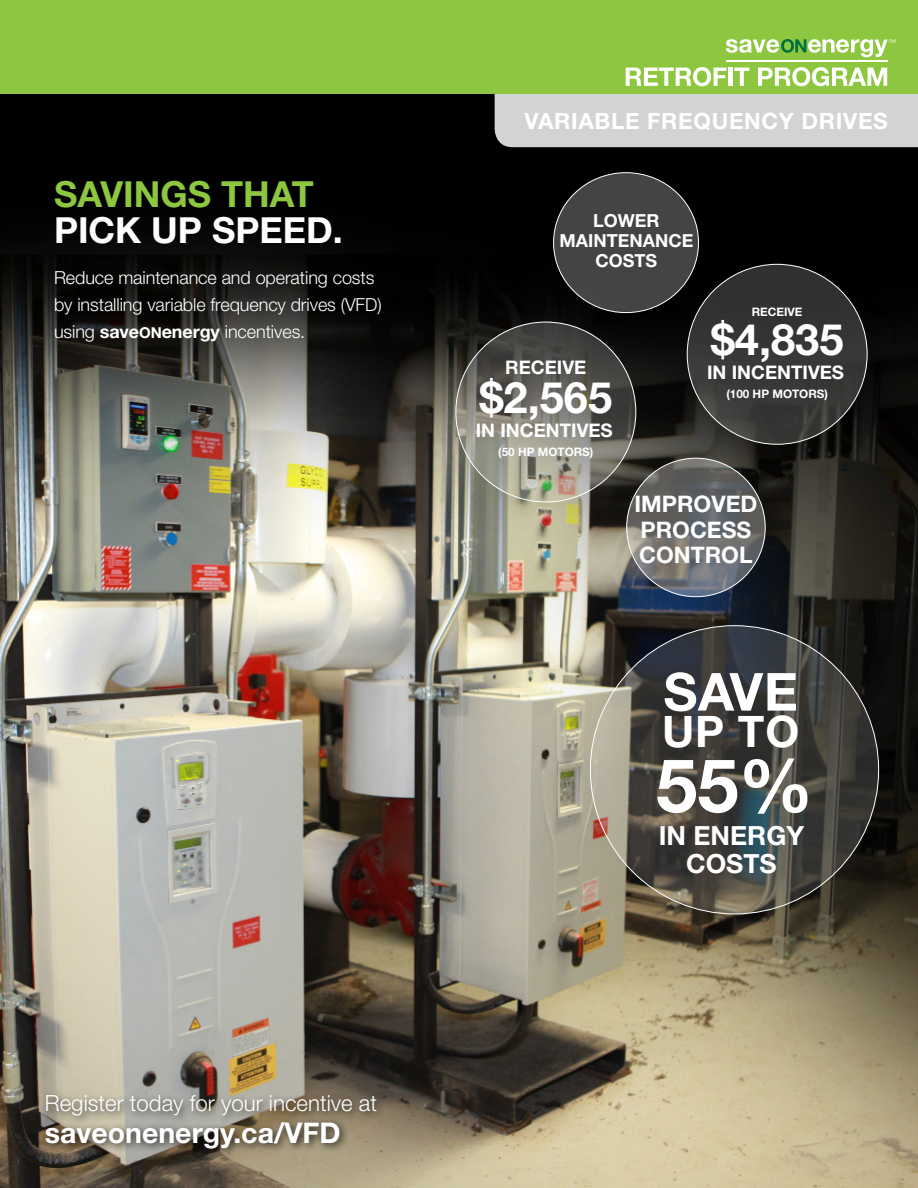
<style>
.page{position:relative;width:918px;height:1188px;background:#fff}
.page>*{position:absolute;margin:0;border:0;box-sizing:border-box;transform-origin:0 0}
.t1{font:700 74.4px "Helvetica Neue LT Std";color:#fff}
.t2{font:700 52.5px "Helvetica Neue LT Std";color:#fff}
.t3{font:700 43.5px "Helvetica Neue LT Std";color:#fff}
.t4{font:700 43.35px "Helvetica Neue LT Std";color:#fff}
.t5{font:700 36px "Helvetica Neue LT Std";color:#fff}
.t6{font:700 36px "Helvetica Neue LT Std";color:#8dc63f}
.t7{font:700 28.5px "Helvetica Neue LT Std";color:#fff}
.t8{font:700 26.4px/27.9px "Helvetica Neue LT Std";color:#fff;text-align:center}
.t9{font:700 22.8px/25.5px "Helvetica Neue LT Std";color:#fff}
.t10{font:700 22.5px "Helvetica Neue LT Std";letter-spacing:.03em;color:#fff}
.t11{font:300 22.35px "Helvetica Neue LT Std";color:#fff}
.t12{font:700 18.75px "Helvetica Neue LT Std";color:#fff}
.t13{font:300 18px/27px "Helvetica Neue LT Std";letter-spacing:-.005em;color:#fff}
.t14{font:700 18px/20px "Helvetica Neue LT Std";color:#fff;text-align:center}
.t15{font:700 11.7px "Helvetica Neue LT Std";color:#fff}
.s1{font-weight:700}
.s2{font-weight:700;font-size:15px}
</style>
<div class="page">
<img style="left:0;top:94px;width:918px;height:1094px">
<svg style="left:590px;top:626px;width:289px;height:288px;background:#4c4b46"></svg>
<svg style="left:456px;top:322px;width:180px;height:180px;background:#717068"></svg>
<svg style="left:687px;top:264px;width:180px;height:180px;background:#383837"></svg>
<div style="left:554px;top:173px;width:145px;height:140px;background:#444;border-radius:50%"></div>
<svg style="left:627px;top:458px;width:138px;height:139px;background:#6b6c6d"></svg>
<div style="left:41px;top:1090px;width:345px;height:69px;background:#000;opacity:.73"></div>
<div style="left:0;top:0;width:918px;height:94px;background:#8dc63f"></div>
<hr style="left:726px;top:60px;width:162px;height:2px;background:#fff">
<svg style="left:726px;top:39px;width:170px;height:18px"></svg>
<svg style="left:495px;top:67px;width:423px;height:80px"></svg>
<h3 class="t6" style="left:54px;top:172px;width:261px">SAVINGS THAT</h3>
<h3 class="t5" style="left:54px;top:208px;width:290px">PICK UP SPEED.</h3>
<p class="t13" style="left:54px;top:263px;width:329px">Reduce maintenance and operating costs by installing variable frequency drives (VFD) using <span class="s1">SAVE</span><span class="s2">ON</span><span class="s1">ENERGY</span> incentives.</p>
<p class="t11" style="left:45px;top:1089px;width:334px">Register today for your incentive at</p>
<h3 class="t7" style="left:45px;top:1115px;width:294px">SAVEONENERGY.CA/VFD</h3>
<p class="t10" style="left:524px;top:107px;width:365px">VARIABLE FREQUENCY DRIVES</p>
<p class="t14" style="left:559px;top:210px;width:135px">LOWER<br>MAINTENANCE<br>COSTS</p>
<p class="t12" style="left:505px;top:356px;width:83px">RECEIVE</p>
<h3 class="t4" style="left:479px;top:371px;width:134px">$2,565</h3>
<p class="t12" style="left:476px;top:419px;width:138px">IN INCENTIVES</p>
<p class="t15" style="left:498px;top:444px;width:97px">(50 HP MOTORS)</p>
<p class="t15" style="left:752px;top:305px;width:52px">RECEIVE</p>
<h3 class="t4" style="left:711px;top:313px;width:134px">$4,835</h3>
<p class="t12" style="left:707px;top:361px;width:138px">IN INCENTIVES</p>
<p class="t15" style="left:726px;top:386px;width:103px">(100 HP MOTORS)</p>
<p class="t9" style="left:634px;top:491px;width:124px">IMPROVED<br>PROCESS<br>CONTROL</p>
<h2 class="t2" style="left:663px;top:659px;width:136px">SAVE</h2>
<h3 class="t3" style="left:662px;top:705px;width:139px">UP TO</h3>
<h1 class="t1" style="left:656px;top:740px;width:159px">55%</h1>
<h3 class="t8" style="left:659px;top:822px;width:147px">IN ENERGY<br>COSTS</h3>
</div>
